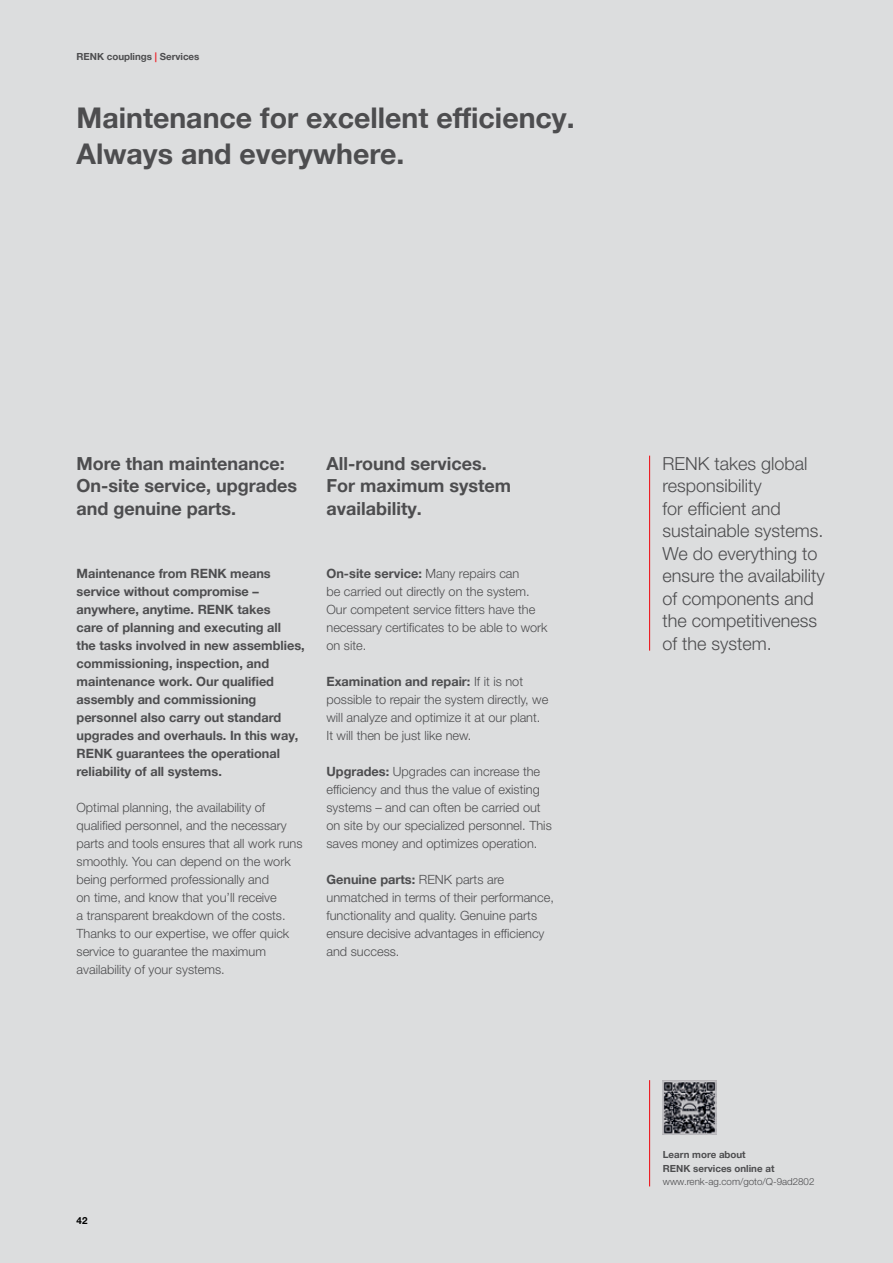
<style>
.page{position:relative;width:893px;height:1263px;background:#dcddde}
.page>*{position:absolute;margin:0;border:0;box-sizing:border-box;transform-origin:0 0}
.t1{font:700 28.5px/36px "Helvetica Neue LT Pro";color:#4d4d4f}
.t2{font:300 18px/22.5px "Helvetica Neue LT";color:#4d4d4f}
.t3{font:700 18px/22.5px "Helvetica Neue LT Pro";color:#4d4d4f}
.t4{font:300 12.75px/18px "Helvetica Neue LT";color:#4d4d4f}
.t5{font:700 12.75px/18px "Helvetica Neue LT Pro";color:#4d4d4f}
.t6{font:700 9.75px/13.5px "Helvetica Neue LT Pro";color:#4d4d4f}
.t7{font:300 9.75px "Helvetica Neue LT";color:#4d4d4f}
.t8{font:700 9.75px "Helvetica Neue LT Pro";color:#000}
.s1{color:#ed1d24}
.s2{font-family:"Helvetica Neue LT";font-weight:300}
.s3{font-family:"Helvetica Neue LT Pro";font-weight:700}
</style>
<div class="page">
<hr style="left:649px;top:456px;width:1px;height:195px;background:#ed1d24">
<hr style="left:649px;top:1080px;width:1px;height:106px;background:#ed1d24">
<img style="left:662px;top:1080px;width:54px;height:54px">
<p class="t6" style="left:77px;top:50px;width:124px">RENK couplings <span class="s1">|</span> Services</p>
<h1 class="t1" style="left:77px;top:99px;width:500px">Maintenance for excellent efficiency.<br>Always and everywhere.</h1>
<h2 class="t3" style="left:77px;top:452px;width:222px">More than maintenance:<br>On-site service, upgrades and genuine parts.</h2>
<h2 class="t3" style="left:327px;top:452px;width:186px">All-round services.<br>For maximum system availability.</h2>
<p class="t5" style="left:77px;top:564px;width:230px">Maintenance from RENK means service without compromise – anywhere, anytime. RENK takes<br>care of planning and executing all<br>the tasks involved in new assemblies, commissioning, inspection, and maintenance work. Our qualified assembly and commissioning personnel also carry out standard upgrades and overhauls. In this way,<br>RENK guarantees the operational reliability of all systems.</p>
<p class="t4" style="left:77px;top:798px;width:227px">Optimal planning, the availability of qualified personnel, and the necessary parts and tools ensures that all work runs smoothly. You can depend on the work being performed professionally and<br>on time, and know that you’ll receive<br>a transparent breakdown of the costs.<br>Thanks to our expertise, we offer quick service to guarantee the maximum availability of your systems.</p>
<p class="t5" style="left:326px;top:564px;width:194px">On-site service: <span class="s2">Many repairs can</span></p>
<p class="t4" style="left:326px;top:582px;width:223px">be carried out directly on the system.<br>Our competent service fitters have the necessary certificates to be able to work on site.</p>
<p class="t5" style="left:326px;top:672px;width:198px">Examination and repair: <span class="s2">If it is not</span></p>
<p class="t4" style="left:326px;top:690px;width:223px">possible to repair the system directly, we will analyze and optimize it at our plant.<br>It will then be just like new.</p>
<p class="t4" style="left:326px;top:762px;width:227px"><span class="s3">Upgrades:</span> Upgrades can increase the efficiency and thus the value of existing systems – and can often be carried out on site by our specialized personnel. This saves money and optimizes operation.</p>
<p class="t5" style="left:326px;top:870px;width:179px">Genuine parts: <span class="s2">RENK parts are</span></p>
<p class="t4" style="left:326px;top:888px;width:229px">unmatched in terms of their performance, functionality and quality. Genuine parts ensure decisive advantages in efficiency and success.</p>
<p class="t8" style="left:76px;top:1215px;width:13px">42</p>
<h2 class="t2" style="left:662px;top:452px;width:164px">RENK takes global responsibility<br>for efficient and sustainable systems.<br>We do everything to ensure the availability of components and the competitiveness of the system.</h2>
<p class="t6" style="left:663px;top:1148px;width:113px">Learn more about<br>RENK services online at</p>
<p class="t7" style="left:663px;top:1176px;width:153px">www.renk-ag.com/goto/Q-9ad2802</p>
</div>
